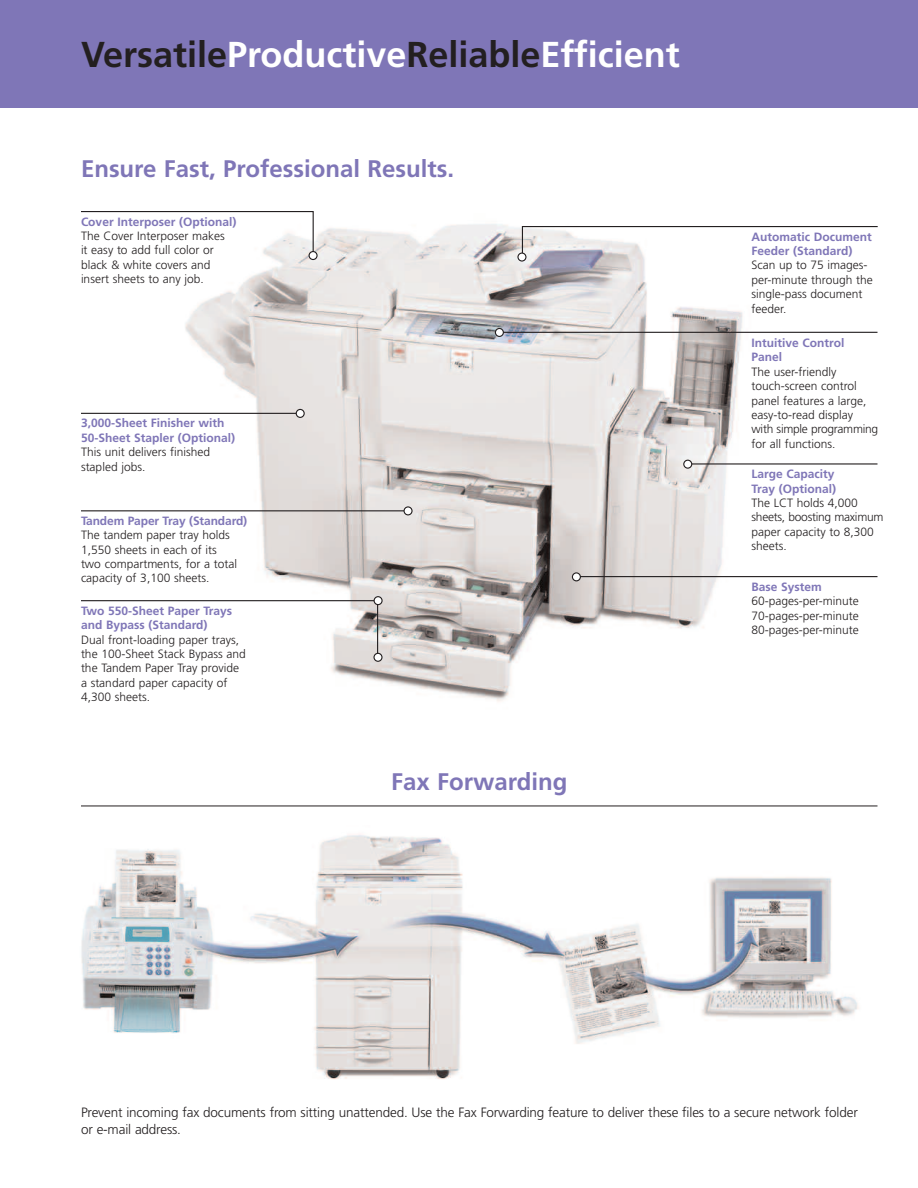
<style>
.page{position:relative;width:918px;height:1188px;background:#fff}
.page>*{position:absolute;margin:0;border:0;box-sizing:border-box;transform-origin:0 0}
.t1{font:700 36px "Frutiger";color:#fff}
.t2{font:700 24px "Frutiger";color:#7f76b7}
.t3{font:300 13.5px/16.5px "Frutiger";letter-spacing:-.01em;color:#231f20}
.t4{font:300 12px/14.4px "Frutiger";color:#231f20}
.t5{font:700 12px/14.4px "Frutiger";color:#7f76b7}
.s1{color:#231f20}
</style>
<div class="page">
<img style="left:175px;top:224px;width:579px;height:478px">
<div style="left:0;top:0;width:918px;height:108px;background:#7f76b7"></div>
<svg style="left:517px;top:225px;width:361px;height:37px"></svg>
<svg style="left:81px;top:211px;width:237px;height:49px"></svg>
<hr style="left:81px;top:413px;width:219px;height:1px;background:#231f20">
<svg style="left:296px;top:409px;width:9px;height:9px"></svg>
<hr style="left:81px;top:510px;width:327px;height:1px;background:#231f20">
<svg style="left:404px;top:506px;width:9px;height:9px"></svg>
<svg style="left:81px;top:596px;width:302px;height:66px"></svg>
<hr style="left:688px;top:463px;width:190px;height:2px;background:#231f20">
<svg style="left:683px;top:460px;width:9px;height:9px"></svg>
<hr style="left:499px;top:332px;width:379px;height:1px;background:#231f20">
<svg style="left:495px;top:328px;width:9px;height:9px"></svg>
<hr style="left:576px;top:576px;width:302px;height:1px;background:#231f20">
<svg style="left:572px;top:572px;width:9px;height:9px"></svg>
<hr style="left:81px;top:806px;width:797px;height:1px;background:#231f20">
<img style="left:81px;top:834px;width:778px;height:246px">
<div style="left:81px;top:418px;width:162px;height:58px;background:#fff"></div>
<h1 class="t1" style="left:81px;top:40px;width:600px"><span class="s1">Versatile</span>Productive<span class="s1">Reliable</span>Efficient</h1>
<h2 class="t2" style="left:81px;top:159px;width:375px">Ensure Fast, Professional Results.</h2>
<p class="t5" style="left:81px;top:215px;width:157px">Cover Interposer (Optional)</p>
<p class="t4" style="left:81px;top:229px;width:145px">The Cover Interposer makes it easy to add full color or black &amp; white covers and insert sheets to any job.</p>
<p class="t5" style="left:81px;top:417px;width:156px">3,000-Sheet Finisher with<br>50-Sheet Stapler (Optional)</p>
<p class="t4" style="left:81px;top:446px;width:131px">This unit delivers finished stapled jobs.</p>
<p class="t5" style="left:81px;top:514px;width:168px">Tandem Paper Tray (Standard)</p>
<p class="t4" style="left:81px;top:529px;width:158px">The tandem paper tray holds<br>1,550 sheets in each of its two compartments, for a total capacity of 3,100 sheets.</p>
<p class="t5" style="left:81px;top:604px;width:153px">Two 550-Sheet Paper Trays and Bypass (Standard)</p>
<p class="t4" style="left:81px;top:633px;width:166px">Dual front-loading paper trays, the 100-Sheet Stack Bypass and the Tandem Paper Tray provide a standard paper capacity of<br>4,300 sheets.</p>
<h2 class="t2" style="left:391px;top:772px;width:178px">Fax Forwarding</h2>
<p class="t5" style="left:752px;top:230px;width:122px">Automatic Document<br>Feeder (Standard)</p>
<p class="t4" style="left:752px;top:259px;width:123px">Scan up to 75 images&shy;per-minute through the single-pass document feeder.</p>
<p class="t5" style="left:752px;top:336px;width:94px">Intuitive Control<br>Panel</p>
<p class="t4" style="left:752px;top:365px;width:128px">The user-friendly touch-screen control panel features a large, easy-to-read display<br>with simple programming for all functions.</p>
<p class="t5" style="left:752px;top:468px;width:86px">Large Capacity<br>Tray (Optional)</p>
<p class="t4" style="left:752px;top:497px;width:133px">The LCT holds 4,000 sheets, boosting maximum paper capacity to 8,300 sheets.</p>
<p class="t5" style="left:752px;top:581px;width:72px">Base System</p>
<p class="t4" style="left:752px;top:595px;width:109px;text-align:justify">60-pages-per-minute 70-pages-per-minute 80-pages-per-minute</p>
<p class="t3" style="left:81px;top:1105px;width:778px">Prevent incoming fax documents from sitting unattended. Use the Fax Forwarding feature to deliver these files to a secure network folder or e-mail address.</p>
</div>
